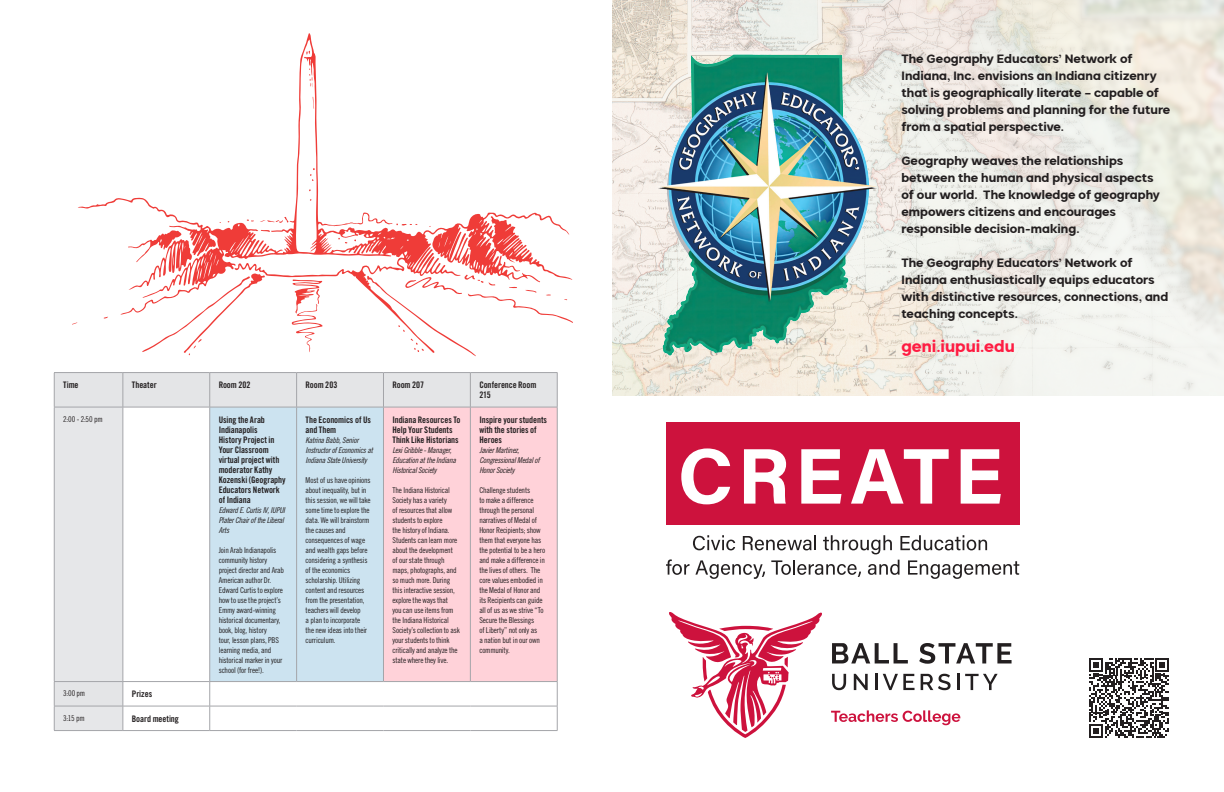
<style>
.page{position:relative;width:1224px;height:792px;background:#fff}
.page>*{position:absolute;margin:0;border:0;box-sizing:border-box;transform-origin:0 0}
.Body{font:700 16px "Biotic";color:#ff1c42}
.Body-2{font:700 12px/17px "Biotic";color:#231f20}
.Table_Title{font:9px/10px "Trade Gothic LT Std Bd Cn 20";letter-spacing:-.01em;color:#231f20}
.Table_Body{font:8px/10px "Trade Gothic LT Std Cn 18";letter-spacing:-.02em;color:#231f20}
.Table_Speaker{font:8px/10px "Trade Gothic LT Std Cn 18 Obl";letter-spacing:-.03em;color:#231f20}
</style>
<div class="page">
<svg style="left:55px;top:373px;width:502px;height:333px"></svg>
<div style="left:210px;top:408px;width:173px;height:273px;background:#cce3f0"></div>
<div style="left:384px;top:408px;width:173px;height:273px;background:#ffd2d9"></div>
<hr style="left:54px;top:372px;width:69px;height:1px;background:#a4a5a9">
<hr style="left:54px;top:373px;width:1px;height:34px;background:#a4a5a9">
<hr style="left:123px;top:372px;width:87px;height:1px;background:#a4a5a9">
<hr style="left:123px;top:373px;width:1px;height:34px;background:#a4a5a9">
<hr style="left:210px;top:372px;width:87px;height:1px;background:#a4a5a9">
<hr style="left:209px;top:373px;width:1px;height:34px;background:#a4a5a9">
<hr style="left:297px;top:372px;width:86px;height:1px;background:#a4a5a9">
<hr style="left:296px;top:373px;width:1px;height:34px;background:#a4a5a9">
<hr style="left:383px;top:372px;width:87px;height:1px;background:#a4a5a9">
<hr style="left:383px;top:373px;width:1px;height:34px;background:#a4a5a9">
<hr style="left:470px;top:372px;width:87px;height:1px;background:#a4a5a9">
<hr style="left:470px;top:373px;width:1px;height:34px;background:#a4a5a9">
<hr style="left:557px;top:373px;width:1px;height:34px;background:#a4a5a9">
<hr style="left:123px;top:407px;width:87px;height:1px;background:#a4a5a9">
<hr style="left:210px;top:407px;width:87px;height:1px;background:#a4a5a9">
<hr style="left:209px;top:407px;width:1px;height:274px;background:#a4a5a9">
<hr style="left:297px;top:407px;width:86px;height:1px;background:#a4a5a9">
<hr style="left:296px;top:407px;width:1px;height:274px;background:#a4a5a9">
<hr style="left:383px;top:407px;width:87px;height:1px;background:#a4a5a9">
<hr style="left:383px;top:407px;width:1px;height:274px;background:#a4a5a9">
<hr style="left:470px;top:407px;width:87px;height:1px;background:#a4a5a9">
<hr style="left:470px;top:407px;width:1px;height:274px;background:#a4a5a9">
<hr style="left:557px;top:407px;width:1px;height:274px;background:#a4a5a9">
<hr style="left:123px;top:681px;width:87px;height:1px;background:#a4a5a9">
<hr style="left:210px;top:681px;width:87px;height:1px;background:#a4a5a9">
<hr style="left:297px;top:681px;width:86px;height:1px;background:#a4a5a9">
<hr style="left:383px;top:681px;width:87px;height:1px;background:#a4a5a9">
<hr style="left:470px;top:681px;width:87px;height:1px;background:#a4a5a9">
<hr style="left:123px;top:706px;width:87px;height:1px;background:#a4a5a9">
<svg style="left:54px;top:407px;width:70px;height:323px;background:#e1e2e5"></svg>
<hr style="left:210px;top:706px;width:87px;height:1px;background:#a4a5a9">
<svg style="left:209px;top:682px;width:1px;height:48px"></svg>
<hr style="left:297px;top:706px;width:86px;height:1px;background:#a4a5a9">
<hr style="left:383px;top:706px;width:87px;height:1px;background:#a4a5a9">
<hr style="left:470px;top:706px;width:87px;height:1px;background:#a4a5a9">
<svg style="left:557px;top:682px;width:1px;height:48px"></svg>
<hr style="left:54px;top:730px;width:69px;height:1px;background:#a4a5a9">
<hr style="left:123px;top:730px;width:87px;height:1px;background:#a4a5a9">
<hr style="left:210px;top:730px;width:87px;height:1px;background:#a4a5a9">
<hr style="left:297px;top:730px;width:86px;height:1px;background:#a4a5a9">
<hr style="left:383px;top:730px;width:87px;height:1px;background:#a4a5a9">
<hr style="left:470px;top:730px;width:87px;height:1px;background:#a4a5a9">
<svg style="left:78px;top:33px;width:492px;height:291px"></svg>
<svg style="left:292px;top:280px;width:31px;height:72px"></svg>
<svg style="left:260px;top:217px;width:29px;height:6px"></svg>
<svg style="left:313px;top:97px;width:1px;height:12px"></svg>
<svg style="left:306px;top:51px;width:4px;height:4px"></svg>
<svg style="left:338px;top:238px;width:9px;height:5px"></svg>
<svg style="left:310px;top:168px;width:5px;height:13px"></svg>
<svg style="left:309px;top:68px;width:4px;height:19px"></svg>
<svg style="left:396px;top:223px;width:21px;height:3px"></svg>
<svg style="left:247px;top:219px;width:7px;height:3px"></svg>
<svg style="left:128px;top:230px;width:142px;height:126px"></svg>
<svg style="left:367px;top:274px;width:206px;height:82px"></svg>
<img style="left:612px;top:0;width:612px;height:396px">
<div style="left:666px;top:423px;width:353px;height:102px;background:#cd123d"></div>
<svg style="left:832px;top:674px;width:14px;height:16px"></svg>
<svg style="left:854px;top:674px;width:14px;height:16px"></svg>
<svg style="left:875px;top:674px;width:2px;height:16px"></svg>
<svg style="left:883px;top:674px;width:32px;height:16px"></svg>
<svg style="left:921px;top:674px;width:30px;height:16px"></svg>
<hr style="left:957px;top:674px;width:3px;height:16px;background:#231f20">
<svg style="left:965px;top:674px;width:33px;height:16px"></svg>
<svg style="left:669px;top:612px;width:153px;height:126px"></svg>
<svg style="left:832px;top:643px;width:76px;height:20px"></svg>
<svg style="left:919px;top:643px;width:93px;height:21px"></svg>
<svg style="left:831px;top:710px;width:129px;height:15px"></svg>
<svg style="left:693px;top:535px;width:42px;height:15px"></svg>
<svg style="left:743px;top:535px;width:73px;height:15px"></svg>
<svg style="left:823px;top:535px;width:69px;height:19px"></svg>
<svg style="left:900px;top:535px;width:87px;height:15px"></svg>
<svg style="left:666px;top:559px;width:99px;height:20px"></svg>
<svg style="left:771px;top:560px;width:90px;height:17px"></svg>
<svg style="left:868px;top:560px;width:32px;height:15px"></svg>
<svg style="left:908px;top:560px;width:111px;height:19px"></svg>
<svg style="left:681px;top:448px;width:49px;height:56px"></svg>
<svg style="left:744px;top:449px;width:42px;height:55px"></svg>
<svg style="left:801px;top:449px;width:41px;height:55px"></svg>
<svg style="left:851px;top:449px;width:98px;height:55px"></svg>
<svg style="left:961px;top:449px;width:40px;height:55px"></svg>
<svg style="left:1089px;top:658px;width:80px;height:80px"></svg>
<img style="left:627px;top:46px;width:254px;height:312px">
<p class="Table_Title" style="left:63px;top:380px;width:17px">Time</p>
<p class="Table_Title" style="left:132px;top:380px;width:26px">Theater</p>
<p class="Table_Title" style="left:219px;top:380px;width:33px">Room 202</p>
<p class="Table_Title" style="left:306px;top:380px;width:33px">Room 203</p>
<p class="Table_Title" style="left:392px;top:380px;width:33px">Room 207</p>
<p class="Table_Title" style="left:479px;top:380px;width:59px">Conference Room<br>215</p>
<p class="Table_Body" style="left:63px;top:414px;width:41px">2:00 - 2:50 pm</p>
<p class="Table_Title" style="left:219px;top:414px;width:68px">Using the Arab<br>Indianapolis<br>History Project in<br>Your Classroom virtual project with moderator Kathy<br>Kozenski (Geography<br>Educators Network of Indiana</p>
<p class="Table_Speaker" style="left:219px;top:505px;width:68px">Edward E. Curtis IV, IUPUI<br>Plater Chair of the Liberal<br>Arts</p>
<p class="Table_Body" style="left:219px;top:545px;width:67px">Join Arab Indianapolis community history project director and Arab<br>American author Dr.<br>Edward Curtis to explore how to use the project’s<br>Emmy award-winning historical documentary, book, blog, history<br>tour, lesson plans, PBS learning media, and historical marker in your school (for free!).</p>
<p class="Table_Title" style="left:306px;top:414px;width:67px">The Economics of Us and Them</p>
<p class="Table_Speaker" style="left:306px;top:435px;width:69px">Katrina Babb, Senior<br>Instructor of Economics at<br>Indiana State University</p>
<p class="Table_Body" style="left:306px;top:475px;width:67px">Most of us have opinions about inequality, but in this session, we will take some time to explore the data. We will brainstorm the causes and consequences of wage and wealth gaps before considering a synthesis of the economics scholarship. Utilizing content and resources from the presentation, teachers will develop<br>a plan to incorporate the new ideas into their curriculum.</p>
<p class="Table_Title" style="left:392px;top:414px;width:70px">Indiana Resources To<br>Help Your Students<br>Think Like Historians</p>
<p class="Table_Speaker" style="left:392px;top:445px;width:65px">Lexi Gribble - Manager,<br>Education at the Indiana<br>Historical Society</p>
<p class="Table_Body" style="left:392px;top:485px;width:69px">The Indiana Historical<br>Society has a variety<br>of resources that allow students to explore<br>the history of Indiana.<br>Students can learn more about the development of our state through maps, photographs, and so much more. During this interactive session, explore the ways that<br>you can use items from the Indiana Historical<br>Society’s collection to ask your students to think critically and analyze the state where they live.</p>
<p class="Table_Title" style="left:479px;top:414px;width:69px">Inspire your students with the stories of<br>Heroes</p>
<p class="Table_Speaker" style="left:479px;top:445px;width:62px">Javier Martinez,<br>Congressional Medal of<br>Honor Society</p>
<p class="Table_Body" style="left:479px;top:485px;width:67px">Challenge students<br>to make a difference through the personal narratives of Medal of<br>Honor Recipients; show them that everyone has the potential to be a hero and make a difference in the lives of others. The core values embodied in the Medal of Honor and its Recipients can guide all of us as we strive “To<br>Secure the Blessings<br>of Liberty” not only as<br>a nation but in our own community.</p>
<p class="Table_Body" style="left:63px;top:688px;width:24px">3:00 pm</p>
<p class="Table_Title" style="left:132px;top:689px;width:22px">Prizes</p>
<p class="Table_Body" style="left:63px;top:713px;width:23px">3:15 pm</p>
<p class="Table_Title" style="left:132px;top:713px;width:48px">Board meeting</p>
<p class="Body-2" style="left:901px;top:50px;width:271px">The Geography Educators’ Network of Indiana, Inc. envisions an Indiana citizenry that is geographically literate – capable of solving problems and planning for the future from a spatial perspective.</p>
<p class="Body-2" style="left:901px;top:152px;width:260px">Geography weaves the relationships between the human and physical aspects of our world. The knowledge of geography empowers citizens and encourages responsible decision-making.</p>
<p class="Body-2" style="left:901px;top:254px;width:268px">The Geography Educators’ Network of Indiana enthusiastically equips educators with distinctive resources, connections, and teaching concepts.</p>
<p class="Body" style="left:901px;top:336px;width:115px">geni.iupui.edu</p>
</div>
